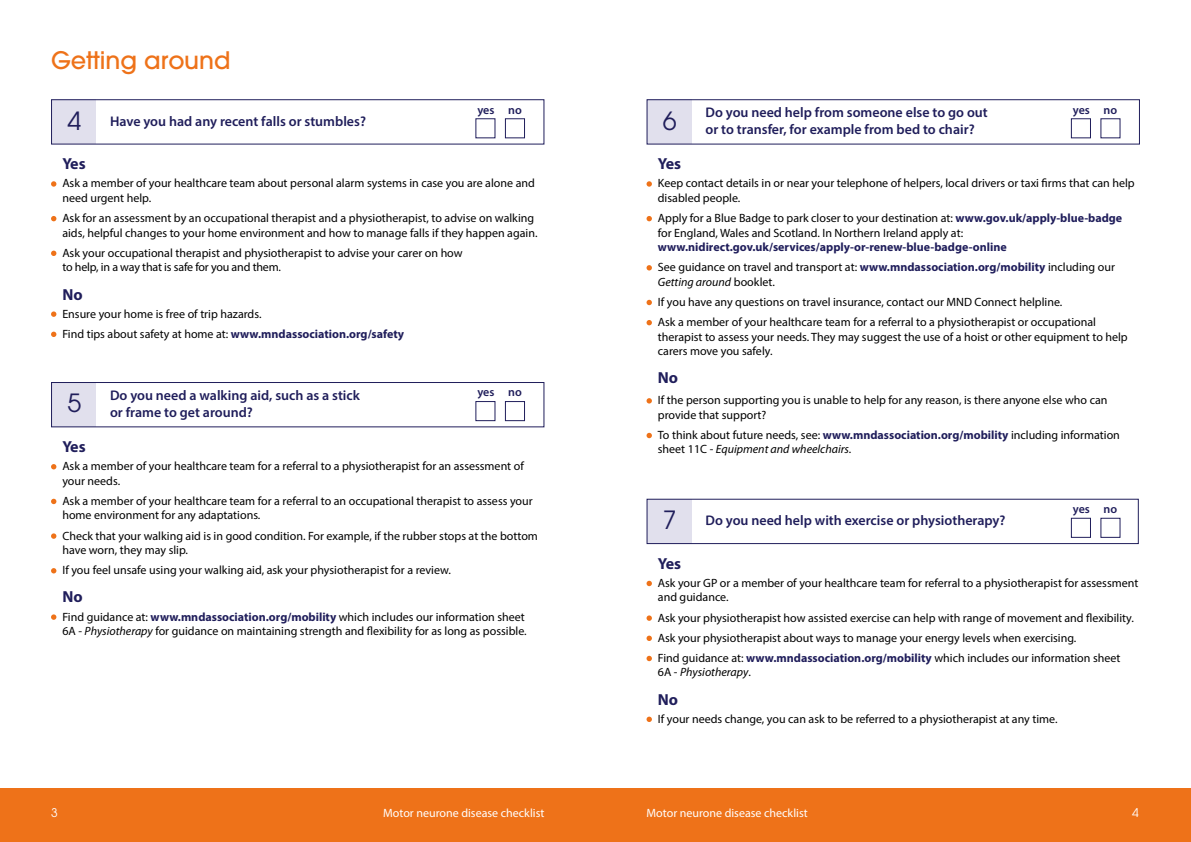
<style>
.page{position:relative;width:1191px;height:842px;background:#fff}
.page>*{position:absolute;margin:0;border:0;box-sizing:border-box;transform-origin:0 0}
.t1{font:25px "ITC Avant Garde Pro";color:#201e5b}
.t2{font:500 24px "ITC Avant Garde Pro";color:#ee7219}
.t3{font:700 16px "Myriad Pro";letter-spacing:-.005em;color:#201e5b}
.t4{font:600 14px/17px "Myriad Pro";color:#201e5b}
.t5{font:12px/14.5px "Myriad Pro";color:#000}
.t6{font:700 12px/20.2px "Myriad Pro";color:#201e5b}
.t7{font:12px "Myriad Pro";color:#fff}
.t8{font:600 12px "Myriad Pro";color:#201e5b}
.t9{font:italic 12px "Myriad Pro";color:#000}
.t10{font:12px "ITC Avant Garde Pro";color:#fff}
.s1{font-weight:700;color:#201e5b}
.s2{font-style:italic}
.s3{font-weight:400;color:#000}
.s4{font-style:normal}
</style>
<div class="page">
<div style="left:52px;top:100px;width:44px;height:44px;background:#e1e0ed"></div>
<div style="left:51px;top:99px;width:493px;height:46px;border:1px solid #201e5b"></div>
<svg style="left:51px;top:181px;width:5px;height:6px"></svg>
<svg style="left:51px;top:216px;width:5px;height:5px"></svg>
<svg style="left:51px;top:251px;width:5px;height:5px"></svg>
<svg style="left:51px;top:311px;width:5px;height:6px"></svg>
<svg style="left:51px;top:332px;width:5px;height:5px"></svg>
<div style="left:475px;top:118px;width:20px;height:20px;background:#fff;border:1px solid #201e5b"></div>
<div style="left:505px;top:118px;width:20px;height:20px;background:#fff;border:1px solid #201e5b"></div>
<div style="left:52px;top:382px;width:44px;height:45px;background:#e1e0ed"></div>
<div style="left:51px;top:382px;width:493px;height:45px;border:1px solid #201e5b"></div>
<svg style="left:51px;top:464px;width:5px;height:5px"></svg>
<svg style="left:51px;top:499px;width:5px;height:5px"></svg>
<svg style="left:51px;top:533px;width:5px;height:6px"></svg>
<svg style="left:51px;top:568px;width:5px;height:5px"></svg>
<svg style="left:51px;top:614px;width:5px;height:6px"></svg>
<div style="left:475px;top:401px;width:20px;height:20px;background:#fff;border:1px solid #201e5b"></div>
<div style="left:505px;top:401px;width:20px;height:20px;background:#fff;border:1px solid #201e5b"></div>
<div style="left:647px;top:100px;width:44px;height:44px;background:#e1e0ed"></div>
<div style="left:646px;top:99px;width:494px;height:46px;border:1px solid #201e5b"></div>
<svg style="left:646px;top:181px;width:6px;height:6px"></svg>
<svg style="left:646px;top:216px;width:6px;height:5px"></svg>
<svg style="left:646px;top:265px;width:6px;height:5px"></svg>
<svg style="left:646px;top:300px;width:6px;height:5px"></svg>
<svg style="left:646px;top:320px;width:6px;height:5px"></svg>
<svg style="left:646px;top:398px;width:6px;height:5px"></svg>
<svg style="left:646px;top:433px;width:6px;height:5px"></svg>
<div style="left:1071px;top:118px;width:19px;height:20px;background:#fff;border:1px solid #201e5b"></div>
<div style="left:647px;top:499px;width:44px;height:45px;background:#e1e0ed"></div>
<div style="left:646px;top:499px;width:492px;height:45px;border:1px solid #201e5b"></div>
<svg style="left:646px;top:581px;width:6px;height:5px"></svg>
<svg style="left:646px;top:615px;width:6px;height:6px"></svg>
<svg style="left:646px;top:636px;width:6px;height:5px"></svg>
<svg style="left:646px;top:656px;width:6px;height:5px"></svg>
<svg style="left:646px;top:717px;width:6px;height:5px"></svg>
<div style="left:1071px;top:518px;width:19px;height:20px;background:#fff;border:1px solid #201e5b"></div>
<div style="left:1100px;top:518px;width:20px;height:20px;background:#fff;border:1px solid #201e5b"></div>
<div style="left:0;top:788px;width:1191px;height:54px;background:#ee7219"></div>
<h2 class="t2" style="left:51px;top:45px;width:181px">Getting around</h2>
<h1 class="t1" style="left:67px;top:105px;width:15px">4</h1>
<p class="t8" style="left:477px;top:102px;width:46px">yes no</p>
<p class="t4" style="left:110px;top:112px;width:257px">Have you had any recent falls or stumbles?</p>
<h3 class="t3" style="left:62px;top:153px;width:25px">Yes</h3>
<p class="t5" style="left:62px;top:176px;width:474px">Ask a member of your healthcare team about personal alarm systems in case you are alone and need urgent help.</p>
<p class="t5" style="left:62px;top:211px;width:476px">Ask for an assessment by an occupational therapist and a physiotherapist, to advise on walking aids, helpful changes to your home environment and how to manage falls if they happen again.</p>
<p class="t5" style="left:62px;top:245px;width:402px">Ask your occupational therapist and physiotherapist to advise your carer on how to help, in a way that is safe for you and them.</p>
<h3 class="t3" style="left:62px;top:284px;width:22px">No</h3>
<p class="t5" style="left:62px;top:303px;width:343px;line-height:20.2px">Ensure your home is free of trip hazards.<br>Find tips about safety at home at: <span class="s1">www.mndassociation.org/safety</span></p>
<p class="t4" style="left:110px;top:386px;width:251px">Do you need a walking aid, such as a stick or frame to get around?</p>
<h1 class="t1" style="left:67px;top:388px;width:15px">5</h1>
<p class="t8" style="left:477px;top:385px;width:46px">yes no</p>
<h3 class="t3" style="left:62px;top:436px;width:25px">Yes</h3>
<p class="t5" style="left:62px;top:459px;width:463px">Ask a member of your healthcare team for a referral to a physiotherapist for an assessment of your needs.</p>
<p class="t5" style="left:62px;top:493px;width:472px">Ask a member of your healthcare team for a referral to an occupational therapist to assess your home environment for any adaptations.</p>
<p class="t5" style="left:62px;top:528px;width:477px">Check that your walking aid is in good condition. For example, if the rubber stops at the bottom have worn, they may slip.</p>
<p class="t5" style="left:62px;top:563px;width:390px">If you feel unsafe using your walking aid, ask your physiotherapist for a review.</p>
<h3 class="t3" style="left:62px;top:587px;width:22px">No</h3>
<p class="t5" style="left:62px;top:609px;width:466px">Find guidance at: <span class="s1">www.mndassociation.org/mobility</span> which includes our information sheet<br>6A - <span class="s2">Physiotherapy</span> for guidance on maintaining strength and flexibility for as long as possible.</p>
<p class="t4" style="left:705px;top:103px;width:284px">Do you need help from someone else to go out or to transfer, for example from bed to chair?</p>
<h1 class="t1" style="left:663px;top:105px;width:15px">6</h1>
<p class="t8" style="left:1072px;top:102px;width:46px">yes no</p>
<h3 class="t3" style="left:658px;top:153px;width:25px">Yes</h3>
<p class="t5" style="left:658px;top:176px;width:478px">Keep contact details in or near your telephone of helpers, local drivers or taxi firms that can help disabled people.</p>
<p class="t5" style="left:658px;top:211px;width:466px">Apply for a Blue Badge to park closer to your destination at: <span class="s1">www.gov.uk/apply-blue-badge </span>for England, Wales and Scotland. In Northern Ireland apply at:</p>
<p class="t6" style="left:658px;top:237px;width:458px">www.nidirect.gov.uk/services/apply-or-renew-blue-badge-online<br><span class="s3">See guidance on travel and transport at:</span> www.mndassociation.org/mobility <span class="s3">including our</span></p>
<p class="t5" style="left:658px;top:271px;width:440px;line-height:20.2px"><span class="s2">Getting around</span> booklet.<br>If you have any questions on travel insurance, contact our MND Connect helpline.<br>Ask a member of your healthcare team for a referral to a physiotherapist or occupational</p>
<p class="t5" style="left:658px;top:329px;width:471px">therapist to assess your needs. They may suggest the use of a hoist or other equipment to help carers move you safely.</p>
<h3 class="t3" style="left:658px;top:367px;width:22px">No</h3>
<p class="t5" style="left:658px;top:393px;width:451px">If the person supporting you is unable to help for any reason, is there anyone else who can provide that support?</p>
<p class="t5" style="left:658px;top:427px;width:463px">To think about future needs, see: <span class="s1">www.mndassociation.org/mobility</span> including information sheet 11C - <span class="s2">Equipment and wheelchairs.</span></p>
<h1 class="t1" style="left:663px;top:504px;width:15px">7</h1>
<p class="t8" style="left:1072px;top:501px;width:46px">yes no</p>
<p class="t4" style="left:705px;top:512px;width:301px">Do you need help with exercise or physiotherapy?</p>
<h3 class="t3" style="left:658px;top:553px;width:25px">Yes</h3>
<p class="t5" style="left:658px;top:575px;width:482px">Ask your GP or a member of your healthcare team for referral to a physiotherapist for assessment and guidance.</p>
<p class="t5" style="left:658px;top:607px;width:477px;line-height:20.2px">Ask your physiotherapist how assisted exercise can help with range of movement and flexibility.<br>Ask your physiotherapist about ways to manage your energy levels when exercising.<br>Find guidance at: <span class="s1">www.mndassociation.org/mobility</span> which includes our information sheet</p>
<p class="t9" style="left:658px;top:665px;width:94px"><span class="s4">6A -</span> Physiotherapy<span class="s4">.</span></p>
<h3 class="t3" style="left:658px;top:689px;width:22px">No</h3>
<p class="t5" style="left:658px;top:711px;width:401px">If your needs change, you can ask to be referred to a physiotherapist at any time.</p>
<p class="t10" style="left:51px;top:805px;width:8px">3</p>
<p class="t7" style="left:383px;top:805px;width:163px">Motor neurone disease checklist</p>
<p class="t7" style="left:646px;top:805px;width:163px">Motor neurone disease checklist</p>
<p class="t10" style="left:1132px;top:805px;width:8px">4</p>
</div>
